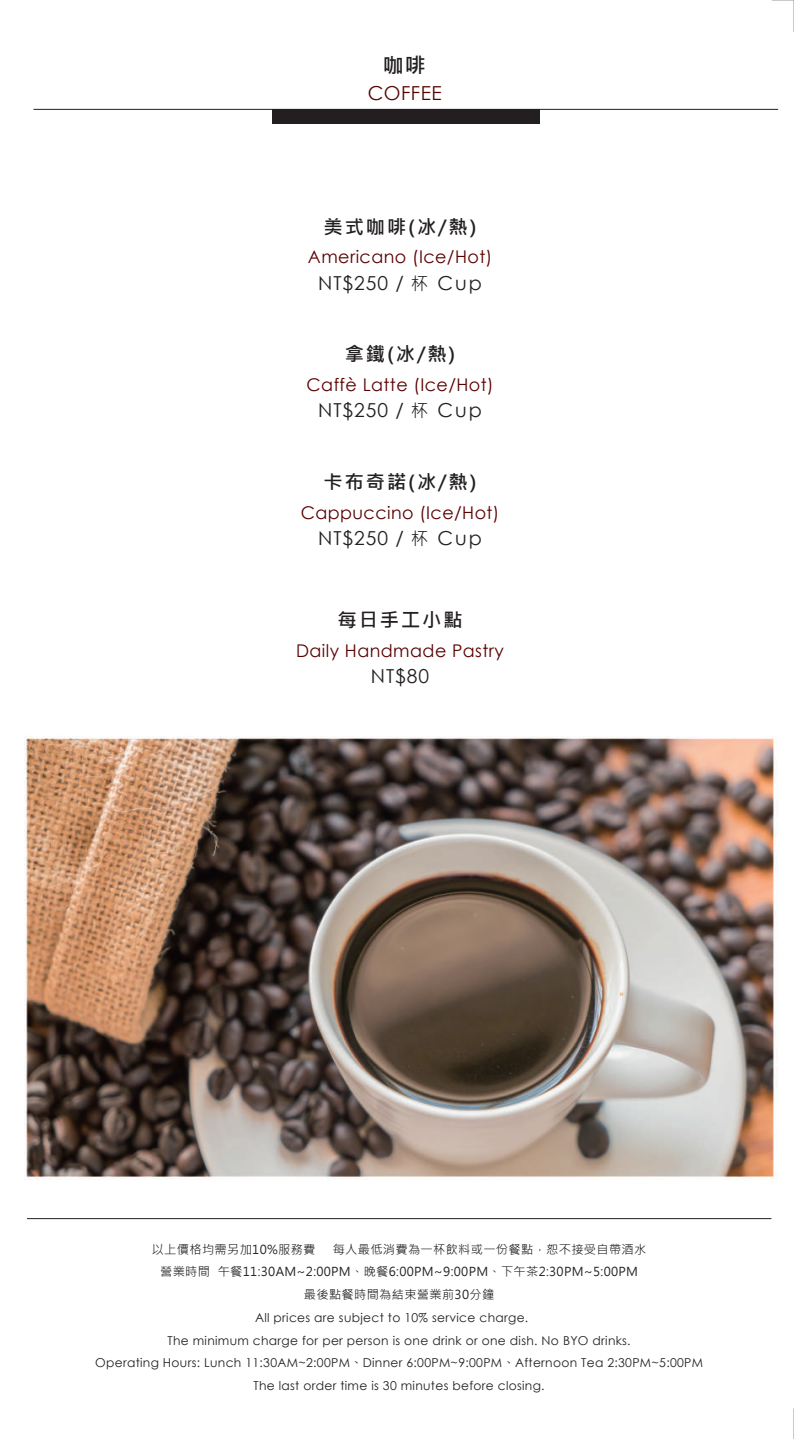
<style>
.page{position:relative;width:794px;height:1439px;background:#fff}
.page>*{position:absolute;margin:0;border:0;box-sizing:border-box;transform-origin:0 0}
.t1{font:700 21px "Microsoft Jheng Hei";color:#231f20}
.t2{font:19.25px "Century Gothic";letter-spacing:.05em;color:#231f20}
.t3{font:700 19.25px "Microsoft Jheng Hei";letter-spacing:.1em;color:#231f20}
.t4{font:19.25px "Century Gothic";letter-spacing:.025em;color:#590001}
.t5{font:17.5px "Century Gothic";letter-spacing:.025em;color:#590001}
.t6{font:12.25px "Century Gothic";letter-spacing:.025em;color:#231f20}
.t7{font:12.25px "Microsoft Jheng Hei";letter-spacing:.025em;color:#231f20}
.s1{font-family:"Microsoft Jheng Hei";font-size:17.5px}
.s2{font-family:"Adobe Ming Std";font-weight:300}
</style>
<div class="page">
<hr style="left:793px;top:0;width:1px;height:32px;background:#939598">
<svg style="left:771px;top:0;width:23px;height:1px"></svg>
<hr style="left:793px;top:1408px;width:1px;height:31px;background:#939598">
<hr style="left:34px;top:109px;width:744px;height:1px;background:#231f20">
<div style="left:272px;top:109px;width:268px;height:15px;background:#231f20"></div>
<img style="left:25px;top:736px;width:753px;height:484px">
<hr style="left:27px;top:1218px;width:744px;height:1px;background:#231f20">
<h1 class="t1" style="left:383px;top:52px;width:45px">咖啡</h1>
<h2 class="t4" style="left:368px;top:79px;width:76px">COFFEE</h2>
<h2 class="t3" style="left:323px;top:214px;width:154px">美式咖啡(冰/熱)</h2>
<h3 class="t5" style="left:308px;top:245px;width:186px">Americano (Ice/Hot)</h3>
<h2 class="t2" style="left:318px;top:269px;width:165px">NT$250 / <span class="s1">杯</span> Cup</h2>
<h2 class="t3" style="left:345px;top:342px;width:112px">拿鐵(冰/熱)</h2>
<h3 class="t5" style="left:306px;top:372px;width:188px">Caffè Latte (Ice/Hot)</h3>
<h2 class="t2" style="left:318px;top:397px;width:165px">NT$250 / <span class="s1">杯</span> Cup</h2>
<h2 class="t3" style="left:323px;top:470px;width:154px">卡布奇諾(冰/熱)</h2>
<h3 class="t5" style="left:301px;top:500px;width:200px">Cappuccino (Ice/Hot)</h3>
<h2 class="t2" style="left:318px;top:525px;width:165px">NT$250 / <span class="s1">杯</span> Cup</h2>
<h2 class="t3" style="left:337px;top:608px;width:127px">每日手工小點</h2>
<h3 class="t5" style="left:296px;top:638px;width:209px">Daily Handmade Pastry</h3>
<h2 class="t2" style="left:371px;top:663px;width:60px">NT$80</h2>
<p class="t7" style="left:152px;top:1241px;width:165px">以上價格均需另加10%服務費</p>
<p class="t7" style="left:333px;top:1241px;width:315px">每人最低消費為一杯飲料或一份餐點，恕不接受自帶酒水</p>
<p class="t7" style="left:160px;top:1264px;width:479px">營業時間 午餐11:30AM~2:00PM、晚餐6:00PM~9:00PM、下午茶2:30PM~5:00PM</p>
<p class="t7" style="left:304px;top:1287px;width:192px">最後點餐時間為結束營業前30分鐘</p>
<p class="t6" style="left:255px;top:1309px;width:275px">All prices are subject to 10% service charge.</p>
<p class="t6" style="left:167px;top:1331px;width:465px">The minimum charge for per person is one drink or one dish. No BYO drinks.</p>
<p class="t6" style="left:95px;top:1354px;width:609px">Operating Hours: Lunch 11:30AM~2:00PM<span class="s2">、</span>Dinner 6:00PM~9:00PM<span class="s2">、</span>Afternoon Tea 2:30PM~5:00PM</p>
<p class="t6" style="left:253px;top:1377px;width:293px">The last order time is 30 minutes before closing.</p>
</div>
